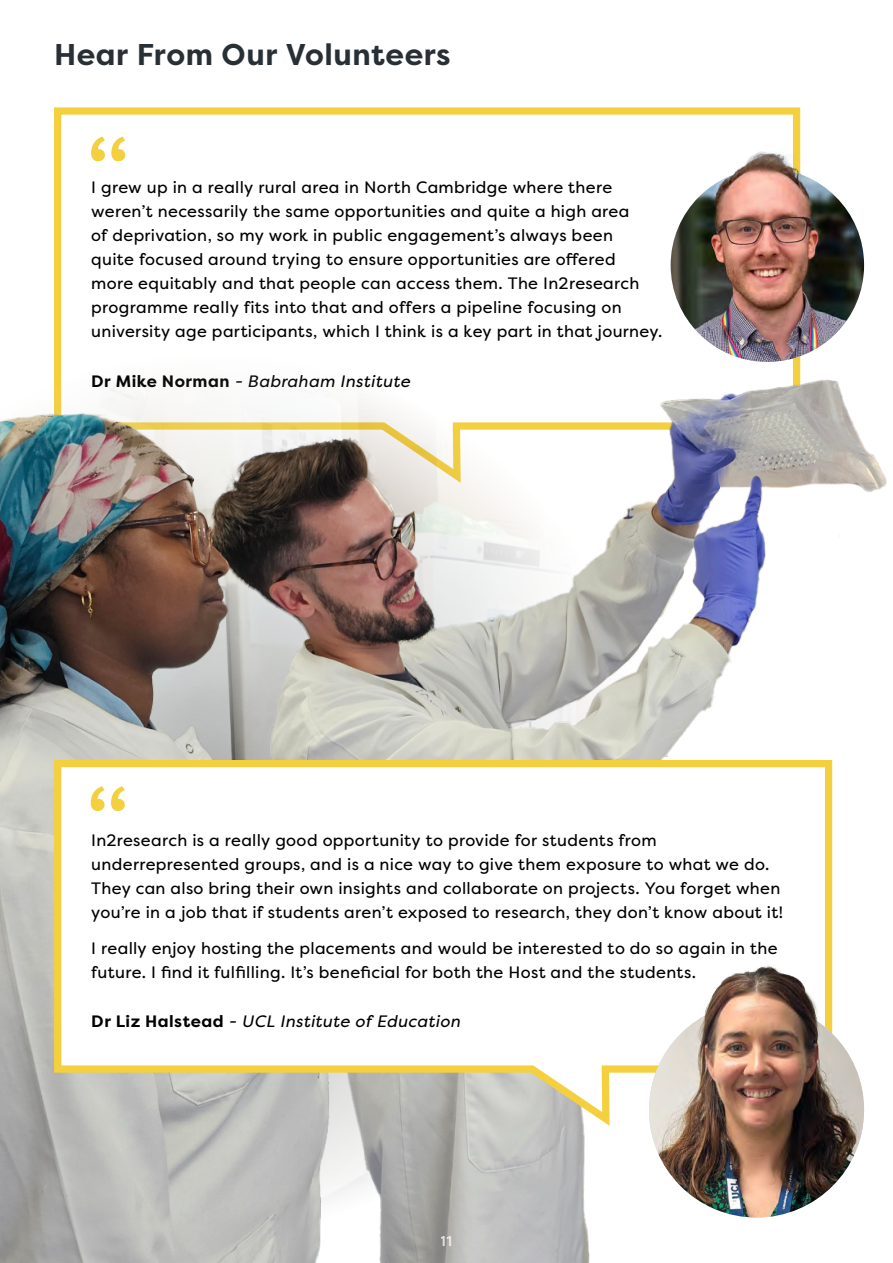
<style>
.page{position:relative;width:893px;height:1263px;background:#fff}
.page>*{position:absolute;margin:0;border:0;box-sizing:border-box;transform-origin:0 0}
.t1{font:500 90px "Filson Pro";color:#f4d03f}
.t2{font:700 30px "Filson Pro";letter-spacing:.015em;color:#282f35}
.t3{font:16.5px/24px "Filson Pro";letter-spacing:.02em;color:#000}
.t4{font:italic 16.5px "Filson Pro";letter-spacing:.025em;color:#000}
.t5{font:500 14.25px "Filson Pro";color:#fff}
.s1{font-weight:700;font-style:normal}
</style>
<div class="page">
<svg style="left:54px;top:107px;width:747px;height:199px"></svg>
<img style="left:671px;top:168px;width:193px;height:194px;border-radius:97px">
<img style="left:710px;top:152px;width:137px;height:140px">
<img style="left:54px;top:306px;width:801px;height:50px">
<img style="left:0;top:356px;width:887px;height:907px">
<svg style="left:50px;top:756px;width:786px;height:377px"></svg>
<img style="left:649px;top:1002px;width:215px;height:215px;border-radius:108px">
<img style="left:699px;top:953px;width:118px;height:157px">
<h2 class="t2" style="left:54px;top:36px;width:398px">Hear From Our Volunteers</h2>
<h1 class="t1" style="left:87px;top:108px;width:44px">“</h1>
<p class="t3" style="left:91px;top:175px;width:573px">I grew up in a really rural area in North Cambridge where there weren’t necessarily the same opportunities and quite a high area<br>of deprivation, so my work in public engagement’s always been<br>quite focused around trying to ensure opportunities are offered<br>more equitably and that people can access them. The In2research programme really fits into that and offers a pipeline focusing on university age participants, which I think is a key part in that journey.</p>
<p class="t4" style="left:91px;top:370px;width:320px"><span class="s1">Dr Mike Norman</span> - Babraham Institute</p>
<h1 class="t1" style="left:87px;top:757px;width:44px">“</h1>
<p class="t3" style="left:91px;top:828px;width:693px">In2research is a really good opportunity to provide for students from underrepresented groups, and is a nice way to give them exposure to what we do.<br>They can also bring their own insights and collaborate on projects. You forget when you’re in a job that if students aren’t exposed to research, they don’t know about it!</p>
<p class="t3" style="left:91px;top:936px;width:688px">I really enjoy hosting the placements and would be interested to do so again in the future. I find it fulfilling. It’s beneficial for both the Host and the students.</p>
<p class="t4" style="left:91px;top:1010px;width:370px"><span class="s1">Dr Liz Halstead</span> - UCL Institute of Education</p>
<p class="t5" style="left:441px;top:1231px;width:13px">11</p>
</div>
